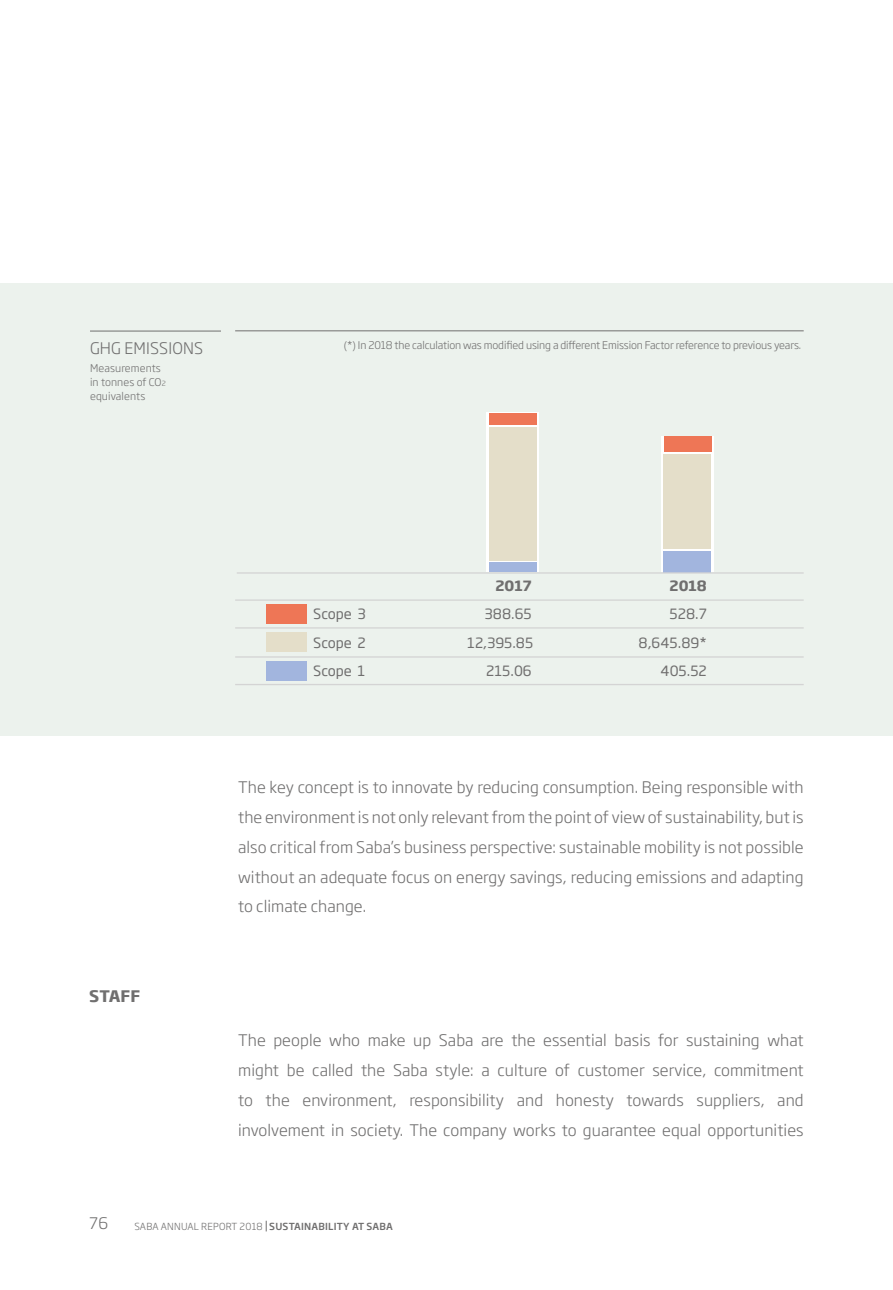
<style>
.page{position:relative;width:893px;height:1290px;background:#fff}
.page>*{position:absolute;margin:0;border:0;box-sizing:border-box;transform-origin:0 0}
.t1{font:300 15.75px/29.8px "Soho Gothic Pro";letter-spacing:.005em;color:#706f6f;text-align:justify}
.t2{font:700 15.75px "Soho Gothic Pro";letter-spacing:.005em;color:#706f6f}
.t3{font:14px "Soho Gothic Pro";color:#706f6f}
.t4{font:700 14px "Soho Gothic Pro";color:#706f6f}
.t5{font:300 10.5px "Soho Gothic Pro";letter-spacing:-.01em;color:#706f6f}
.t6{font:300 10.5px/14px "Soho Gothic Pro";letter-spacing:.01em;color:#706f6f}
.t7{font:300 9.62px "Soho Gothic Pro";letter-spacing:.02em;color:#706f6f}
.s1{font-size:7px}
.s2{font-weight:500}
</style>
<div class="page">
<div style="left:0;top:283px;width:893px;height:452px;background:#ecf2ed"></div>
<hr style="left:235px;top:599px;width:569px;height:2px;background:#d4d4d4">
<hr style="left:235px;top:684px;width:569px;height:1px;background:#d4d4d4">
<hr style="left:235px;top:627px;width:569px;height:1px;background:#d4d4d4">
<hr style="left:235px;top:656px;width:569px;height:2px;background:#d4d4d4">
<div style="left:266px;top:633px;width:40px;height:19px;background:#e4dec9"></div>
<div style="left:266px;top:604px;width:40px;height:19px;background:#ee7656"></div>
<div style="left:266px;top:661px;width:40px;height:19px;background:#a2b5de"></div>
<div style="left:487px;top:413px;width:52px;height:159px;background:#fff"></div>
<div style="left:489px;top:427px;width:48px;height:133px;background:#e4dec9"></div>
<div style="left:489px;top:562px;width:48px;height:10px;background:#a2b5de"></div>
<div style="left:490px;top:413px;width:47px;height:12px;background:#ee7656"></div>
<svg style="left:661px;top:436px;width:53px;height:136px"></svg>
<div style="left:664px;top:454px;width:47px;height:95px;background:#e4dec9"></div>
<div style="left:664px;top:551px;width:47px;height:22px;background:#a2b5de"></div>
<div style="left:664px;top:436px;width:47px;height:16px;background:#ee7656"></div>
<hr style="left:235px;top:330px;width:569px;height:1px;background:#706f6f">
<hr style="left:90px;top:331px;width:131px;height:1px;background:#706f6f">
<hr style="left:237px;top:572px;width:567px;height:2px;background:#d4d4d4">
<p class="t1" style="left:90px;top:332px;width:115px">GHG EMISSIONS</p>
<p class="t6" style="left:90px;top:360px;width:77px">Measurements in tonnes of CO<span class="s1">2 </span>equivalents</p>
<p class="t5" style="left:344px;top:337px;width:459px">(*) In 2018 the calculation was modified using a different Emission Factor reference to previous years.</p>
<p class="t2" style="left:89px;top:983px;width:52px">STAFF</p>
<p class="t3" style="left:313px;top:603px;width:54px">Scope 3</p>
<p class="t3" style="left:313px;top:632px;width:54px">Scope 2</p>
<p class="t3" style="left:313px;top:660px;width:54px">Scope 1</p>
<p class="t4" style="left:495px;top:575px;width:38px">2017</p>
<p class="t3" style="left:485px;top:603px;width:49px">388.65</p>
<p class="t3" style="left:467px;top:632px;width:67px">12,395.85</p>
<p class="t3" style="left:486px;top:660px;width:47px">215.06</p>
<p class="t4" style="left:670px;top:575px;width:39px">2018</p>
<p class="t3" style="left:670px;top:603px;width:39px">528.7</p>
<p class="t3" style="left:639px;top:632px;width:70px">8,645.89*</p>
<p class="t3" style="left:660px;top:660px;width:48px">405.52</p>
<p class="t1" style="left:238px;top:772px;width:567px">The key concept is to innovate by reducing consumption. Being responsible with the environment is not only relevant from the point of view of sustainability, but is also critical from Saba’s business perspective: sustainable mobility is not possible without an adequate focus on energy savings, reducing emissions and adapting to climate change.</p>
<p class="t1" style="left:238px;top:1024px;width:567px">The people who make up Saba are the essential basis for sustaining what might be called the Saba style: a culture of customer service, commitment to the environment, responsibility and honesty towards suppliers, and involvement in society. The company works to guarantee equal opportunities</p>
<p class="t1" style="left:89px;top:1207px;width:21px">76</p>
<p class="t7" style="left:134px;top:1218px;width:260px">SABA ANNUAL REPORT 2018 <span class="s2">SUSTAINABILITY AT SABA</span></p>
</div>
